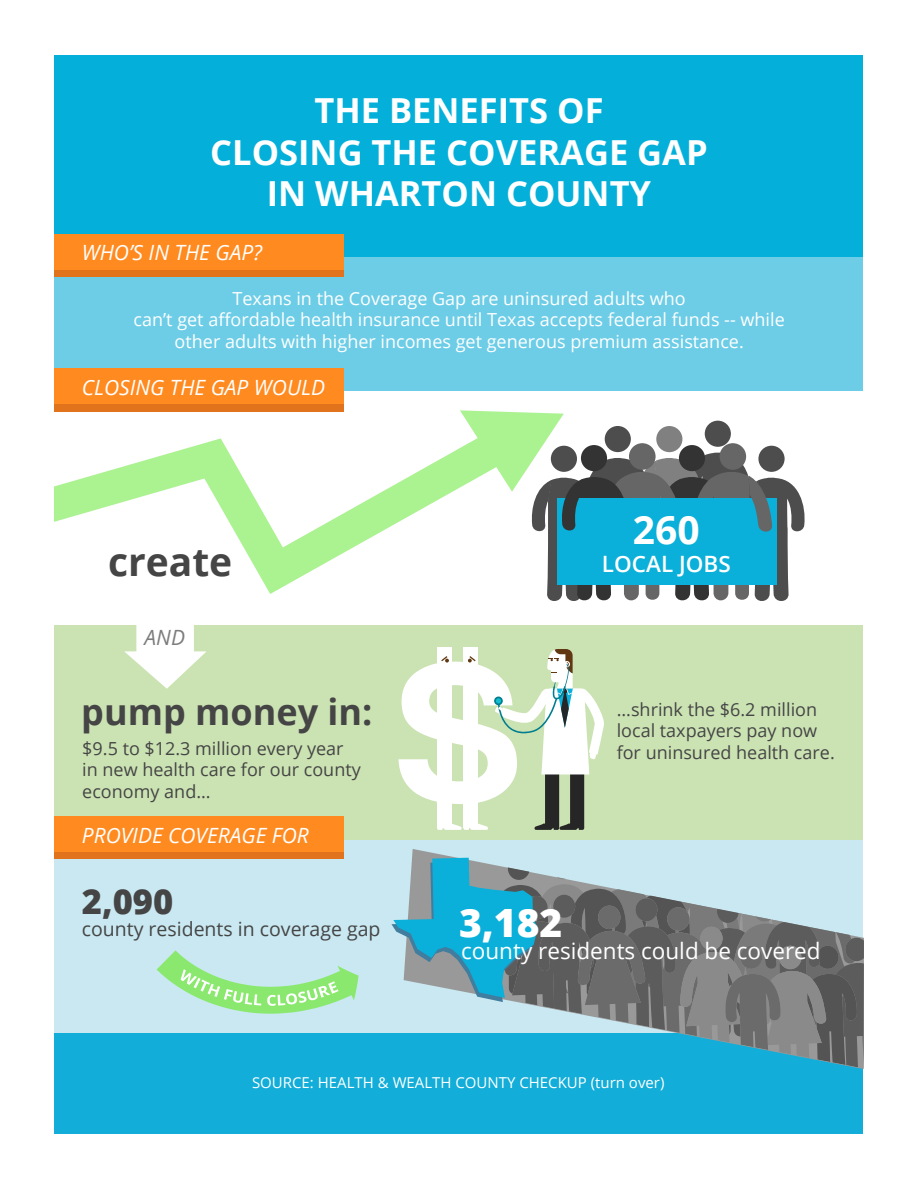
<style>
.page{position:relative;width:918px;height:1188px;background:#fff}
.page>*{position:absolute;margin:0;border:0;box-sizing:border-box;transform-origin:0 0}
.t1{font:700 39px "Open Sans";color:#454545}
.t2{font:800 39px "Open Sans";color:#fff}
.t3{font:700 39px "Open Sans";color:#fff}
.t4{font:700 36px "Open Sans";color:#454545}
.t5{font:700 34.5px/41.4px "Open Sans";color:#fff;text-align:center}
.t6{font:800 34.5px "Open Sans";color:#454545}
.t7{font:22.5px "Open Sans";color:#fff}
.t8{font:600 22.5px "Open Sans";color:#fff}
.t9{font:italic 21px "Open Sans";color:#fff}
.t10{font:italic 21px "Open Sans";color:#7d7d7d}
.t11{font:19.5px "Open Sans";color:#454545}
.t12{font:18px/21.6px "Open Sans";color:#fff;text-align:center}
.t13{font:18px/21.6px "Open Sans";color:#454545}
.t14{font:15px "Open Sans";color:#fff}
</style>
<div class="page">
<div style="left:55px;top:1033px;width:808px;height:100px;background:#12add8"></div>
<div style="left:55px;top:839px;width:808px;height:194px;background:#c9e8f1"></div>
<div style="left:55px;top:625px;width:808px;height:214px;background:#cbe3b3"></div>
<div style="left:55px;top:256px;width:808px;height:135px;background:#6dcde7"></div>
<div style="left:55px;top:55px;width:808px;height:201px;background:#04b0d9"></div>
<div style="left:54px;top:816px;width:289px;height:43px;background:#e0731c"></div>
<div style="left:54px;top:816px;width:289px;height:36px;background:#ff8a1f"></div>
<div style="left:54px;top:369px;width:289px;height:43px;background:#e0731c"></div>
<div style="left:54px;top:369px;width:289px;height:35px;background:#ff8a1f"></div>
<div style="left:54px;top:234px;width:289px;height:43px;background:#e0731c"></div>
<div style="left:54px;top:234px;width:289px;height:36px;background:#ff8a1f"></div>
<svg style="left:124px;top:625px;width:82px;height:64px"></svg>
<svg style="left:54px;top:410px;width:510px;height:184px"></svg>
<div style="left:705px;top:421px;width:26px;height:26px;background:#4d4d4d;border-radius:50%"></div>
<div style="left:656px;top:426px;width:26px;height:26px;background:#808080;border-radius:50%"></div>
<div style="left:758px;top:446px;width:27px;height:26px;background:#4d4d4d;border-radius:50%"></div>
<div style="left:551px;top:446px;width:26px;height:26px;background:#4d4d4d;border-radius:50%"></div>
<div style="left:679px;top:445px;width:26px;height:26px;background:#333;border-radius:50%"></div>
<div style="left:605px;top:426px;width:26px;height:26px;background:#4d4d4d;border-radius:50%"></div>
<div style="left:629px;top:443px;width:27px;height:27px;background:#666;border-radius:50%"></div>
<div style="left:581px;top:445px;width:26px;height:26px;background:#333;border-radius:50%"></div>
<div style="left:720px;top:443px;width:26px;height:27px;background:#666;border-radius:50%"></div>
<svg style="left:530px;top:452px;width:275px;height:149px"></svg>
<svg style="left:391px;top:857px;width:473px;height:212px"></svg>
<svg style="left:157px;top:950px;width:202px;height:64px"></svg>
<svg style="left:399px;top:649px;width:205px;height:181px"></svg>
<h3 class="t5" style="left:210px;top:89px;width:499px">THE BENEFITS OF<br>CLOSING THE COVERAGE GAP<br>IN WHARTON COUNTY</h3>
<p class="t9" style="left:82px;top:238px;width:182px">WHO’S IN THE GAP?</p>
<p class="t12" style="left:134px;top:287px;width:653px">Texans in the Coverage Gap are uninsured adults who<br>can’t get affordable health insurance until Texas accepts federal funds -- while other adults with higher incomes get generous premium assistance.</p>
<p class="t9" style="left:82px;top:373px;width:245px">CLOSING THE GAP WOULD</p>
<h1 class="t3" style="left:633px;top:502px;width:68px">260</h1>
<h1 class="t1" style="left:108px;top:535px;width:126px">create</h1>
<p class="t8" style="left:602px;top:549px;width:130px">LOCAL JOBS</p>
<p class="t10" style="left:145px;top:623px;width:42px">AND</p>
<h2 class="t4" style="left:81px;top:687px;width:293px">pump money in:</h2>
<p class="t13" style="left:82px;top:737px;width:280px">$9.5 to $12.3 million every year in new health care for our county economy and...</p>
<p class="t9" style="left:82px;top:821px;width:229px">PROVIDE COVERAGE FOR</p>
<h3 class="t6" style="left:82px;top:875px;width:93px">2,090</h3>
<p class="t11" style="left:82px;top:915px;width:300px">county residents in coverage gap</p>
<p class="t13" style="left:617px;top:698px;width:220px">...shrink the $6.2 million local taxpayers pay now for uninsured health care.</p>
<h1 class="t2" style="left:459px;top:893px;width:105px">3,182</h1>
<p class="t7" style="left:461px;top:936px;width:361px">county residents could be covered</p>
<p class="t14" style="left:252px;top:1073px;width:414px">SOURCE: HEALTH &amp; WEALTH COUNTY CHECKUP (turn over)</p>
</div>
